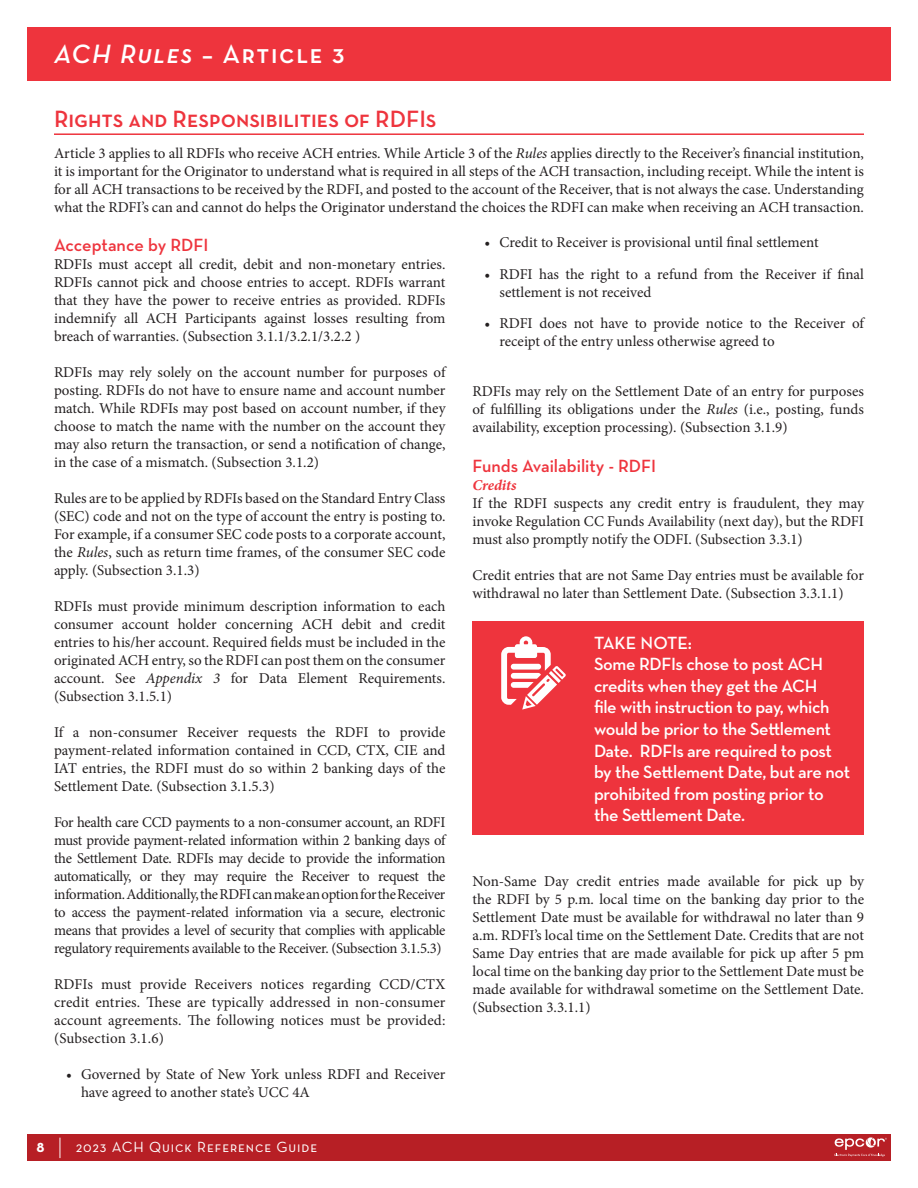
<style>
.page{position:relative;width:918px;height:1188px;background:#fff}
.page>*{position:absolute;margin:0;border:0;box-sizing:border-box;transform-origin:0 0}
.page_header_text{font:600 27px "Neutraface Text";letter-spacing:.06em;color:#fff}
.Section_Heads{font:600 24px "Neutraface Text";color:#ee343d}
.callout_text{font:600 18px/21.6px "Neutraface Text";letter-spacing:-.02em;color:#fff}
.Sub_Heads__in_paragr{font:600 18px "Neutraface Text";color:#ee343d}
.callout_text-2{font:600 18px "Neutraface Text";color:#fff}
.Main_Body_Copy{font:15px/18px "Minion Pro";color:#231f20;text-align:justify}
.t1{font:15px "Neutraface Text";letter-spacing:.06em;color:#fff}
.types_-_2nd_subhead{font:italic 700 15px "Minion Pro";letter-spacing:-.005em;color:#ee343d}
.s1{font-style:italic}
.s2{font-weight:700}
.s3{font-weight:300;font-size:24px}
</style>
<div class="page">
<div style="left:27px;top:27px;width:864px;height:54px;background:#ee343d"></div>
<div style="left:27px;top:1134px;width:864px;height:27px;background:#b71f25"></div>
<svg style="left:835px;top:1137px;width:52px;height:20px"></svg>
<hr style="left:54px;top:133px;width:810px;height:2px;background:#ee343d">
<div style="left:472px;top:621px;width:392px;height:214px;background:#ee343d"></div>
<svg style="left:501px;top:636px;width:65px;height:74px"></svg>
<p class="page_header_text" style="left:54px;top:37px;width:292px"><span class="s1">ACH Rules</span> – Article 3</p>
<p class="Section_Heads" style="left:54px;top:104px;width:384px">Rights and Responsibilities of RDFIs</p>
<p class="Main_Body_Copy" style="left:54px;top:145px;width:812px">Article 3 applies to all RDFIs who receive ACH entries. While Article 3 of the <span class="s1">Rules</span> applies directly to the Receiver’s financial institution, it is important for the Originator to understand what is required in all steps of the ACH transaction, including receipt. While the intent is for all ACH transactions to be received by the RDFI, and posted to the account of the Receiver, that is not always the case. Understanding what the RDFI’s can and cannot do helps the Originator understand the choices the RDFI can make when receiving an ACH transaction.</p>
<p class="Sub_Heads__in_paragr" style="left:54px;top:233px;width:156px">Acceptance by RDFI</p>
<p class="Main_Body_Copy" style="left:54px;top:255px;width:393px">RDFIs must accept all credit, debit and non-monetary entries.<br>RDFIs cannot pick and choose entries to accept. RDFIs warrant that they have the power to receive entries as provided. RDFIs indemnify all ACH Participants against losses resulting from breach of warranties. (Subsection 3.1.1/3.2.1/3.2.2 )</p>
<p class="Main_Body_Copy" style="left:54px;top:363px;width:393px">RDFIs may rely solely on the account number for purposes of posting. RDFIs do not have to ensure name and account number match. While RDFIs may post based on account number, if they choose to match the name with the number on the account they may also return the transaction, or send a notification of change, in the case of a mismatch. (Subsection 3.1.2)</p>
<p class="Main_Body_Copy" style="left:54px;top:489px;width:393px">Rules are to be applied by RDFIs based on the Standard Entry Class (SEC) code and not on the type of account the entry is posting to.<br>For example, if a consumer SEC code posts to a corporate account, the <span class="s1">Rules</span>, such as return time frames, of the consumer SEC code apply. (Subsection 3.1.3)</p>
<p class="Main_Body_Copy" style="left:54px;top:597px;width:393px">RDFIs must provide minimum description information to each consumer account holder concerning ACH debit and credit entries to his/her account. Required fields must be included in the originated ACH entry, so the RDFI can post them on the consumer account. See <span class="s1">Appendix 3</span> for Data Element Requirements. (Subsection 3.1.5.1)</p>
<p class="Main_Body_Copy" style="left:54px;top:723px;width:393px">If a non-consumer Receiver requests the RDFI to provide payment-related information contained in CCD, CTX, CIE and IAT entries, the RDFI must do so within 2 banking days of the Settlement Date. (Subsection 3.1.5.3)</p>
<p class="Main_Body_Copy" style="left:54px;top:813px;width:393px">For health care CCD payments to a non-consumer account, an RDFI must provide payment-related information within 2 banking days of the Settlement Date. RDFIs may decide to provide the information automatically, or they may require the Receiver to request the information. Additionally, the RDFI can make an option for the Receiver to access the payment-related information via a secure, electronic means that provides a level of security that complies with applicable regulatory requirements available to the Receiver. (Subsection 3.1.5.3)</p>
<p class="Main_Body_Copy" style="left:54px;top:975px;width:393px">RDFIs must provide Receivers notices regarding CCD/CTX credit entries. These are typically addressed in non-consumer account agreements. The following notices must be provided: (Subsection 3.1.6)</p>
<p class="Main_Body_Copy" style="left:81px;top:1065px;width:366px;text-indent:-15px">• Governed by State of New York unless RDFI and Receiver have agreed to another state’s UCC 4A</p>
<p class="t1" style="left:37px;top:1138px;width:282px"><span class="s2">8</span> <span class="s3">|</span> 2023 ACH Quick Reference Guide</p>
<p class="Main_Body_Copy" style="left:484px;top:234px;width:336px">• Credit to Receiver is provisional until final settlement</p>
<p class="Main_Body_Copy" style="left:500px;top:265px;width:366px;text-indent:-15px">• RDFI has the right to a refund from the Receiver if final settlement is not received</p>
<p class="Main_Body_Copy" style="left:500px;top:315px;width:366px;text-indent:-15px">• RDFI does not have to provide notice to the Receiver of receipt of the entry unless otherwise agreed to</p>
<p class="Main_Body_Copy" style="left:472px;top:382px;width:393px">RDFIs may rely on the Settlement Date of an entry for purposes of fulfilling its obligations under the <span class="s1">Rules</span> (i.e., posting, funds availability, exception processing). (Subsection 3.1.9)</p>
<p class="Sub_Heads__in_paragr" style="left:472px;top:454px;width:185px">Funds Availability - RDFI</p>
<p class="types_-_2nd_subhead" style="left:472px;top:474px;width:45px">Credits</p>
<p class="Main_Body_Copy" style="left:472px;top:494px;width:393px">If the RDFI suspects any credit entry is fraudulent, they may invoke Regulation CC Funds Availability (next day), but the RDFI must also promptly notify the ODFI. (Subsection 3.3.1)</p>
<p class="Main_Body_Copy" style="left:472px;top:566px;width:393px">Credit entries that are not Same Day entries must be available for withdrawal no later than Settlement Date. (Subsection 3.3.1.1)</p>
<p class="callout_text-2" style="left:594px;top:631px;width:100px">TAKE NOTE:</p>
<p class="callout_text" style="left:594px;top:653px;width:258px">Some RDFIs chose to post ACH credits when they get the ACH<br>file with instruction to pay, which would be prior to the Settlement<br>Date. RDFIs are required to post by the Settlement Date, but are not prohibited from posting prior to the Settlement Date.</p>
<p class="Main_Body_Copy" style="left:472px;top:872px;width:393px">Non-Same Day credit entries made available for pick up by the RDFI by 5 p.m. local time on the banking day prior to the Settlement Date must be available for withdrawal no later than 9 a.m. RDFI’s local time on the Settlement Date. Credits that are not Same Day entries that are made available for pick up after 5 pm local time on the banking day prior to the Settlement Date must be made available for withdrawal sometime on the Settlement Date. (Subsection 3.3.1.1)</p>
</div>
